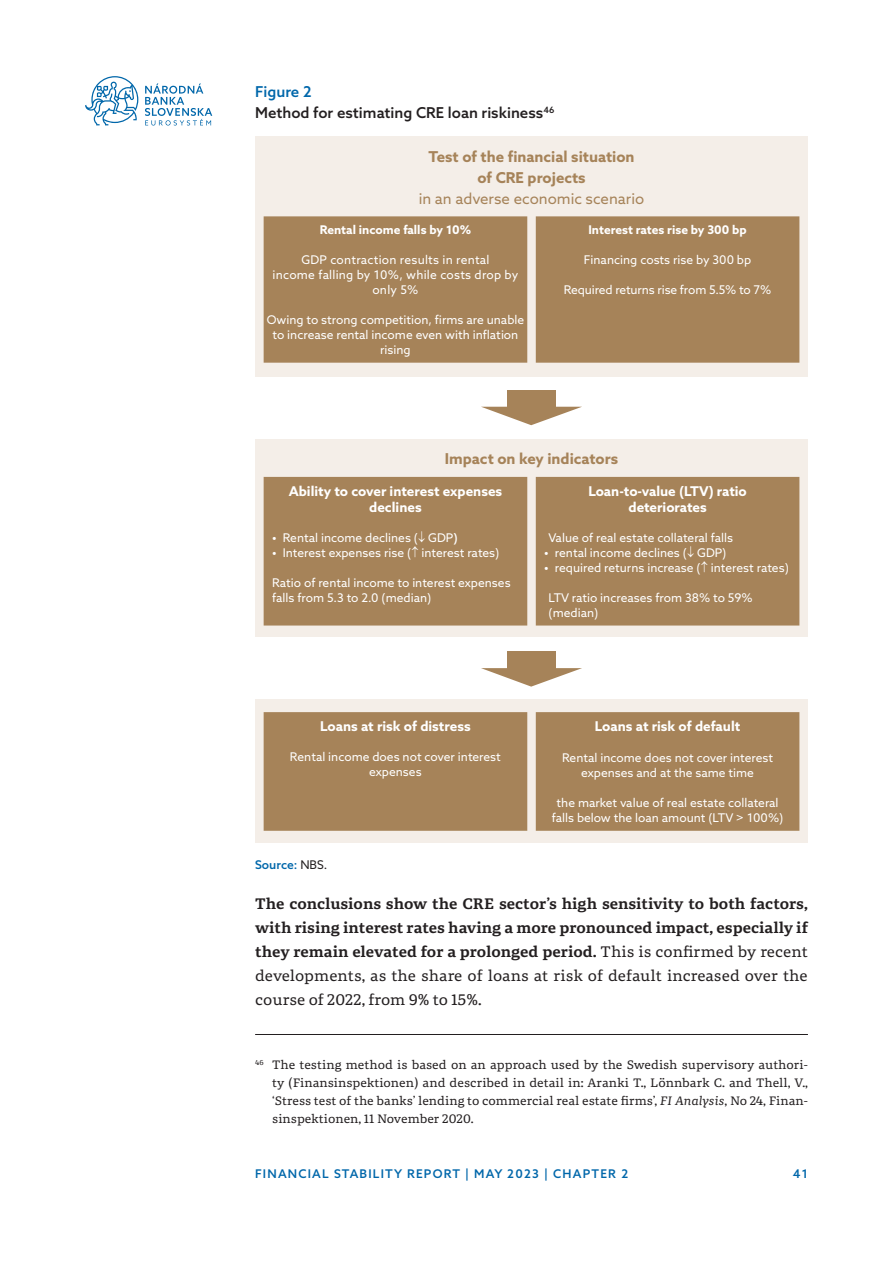
<style>
.page{position:relative;width:893px;height:1263px;background:#fff}
.page>*{position:absolute;margin:0;border:0;box-sizing:border-box;transform-origin:0 0}
.t1{font:15px/24px "Portada Text Sb";color:#231f20;text-align:justify}
.t2{font:15px/24px "Portada Text";color:#231f20}
.t3{font:700 15px/21px "Azo Sans";color:#a68359;text-align:center}
.t4{font:500 15px/21px "Azo Sans";color:#231f20}
.t5{font:15px "Azo Sans";color:#a68359}
.t6{font:700 13.5px/16.2px "Azo Sans";color:#fff;text-align:center}
.t7{font:12px/15px "Azo Sans";color:#fff;text-align:center}
.t8{font:12px/18px "Portada Text";color:#231f20;text-align:justify}
.t9{font:12px/15px "Azo Sans";letter-spacing:.02em;color:#fff;text-align:center}
.t10{font:500 12px "Azo Sans";letter-spacing:.1em;color:#0067aa}
.t11{font:700 12px "Azo Sans";color:#fff}
.s1{color:#0067aa}
.s2{font-weight:700}
.s3{font-weight:500}
.s4{font-weight:400;color:#231f20}
.s5{font-family:"Portada Text"}
.s6{font-style:italic}
</style>
<div class="page">
<svg style="left:145px;top:83px;width:67px;height:43px"></svg>
<svg style="left:85px;top:76px;width:53px;height:49px"></svg>
<div style="left:255px;top:136px;width:553px;height:241px;background:#f4eee8"></div>
<div style="left:255px;top:439px;width:553px;height:198px;background:#f4eee8"></div>
<div style="left:264px;top:216px;width:535px;height:147px;background:#a68359"></div>
<div style="left:264px;top:477px;width:535px;height:148px;background:#a68359"></div>
<div style="left:507px;top:390px;width:49px;height:25px;background:#a68359"></div>
<svg style="left:482px;top:407px;width:99px;height:18px"></svg>
<div style="left:255px;top:699px;width:553px;height:144px;background:#f4eee8"></div>
<div style="left:264px;top:712px;width:535px;height:119px;background:#a68359"></div>
<div style="left:507px;top:651px;width:49px;height:25px;background:#a68359"></div>
<svg style="left:481px;top:668px;width:101px;height:19px"></svg>
<hr style="left:255px;top:1034px;width:553px;height:1px;background:#231f20">
<p class="t4" style="left:255px;top:81px;width:301px"><span class="s1">Figure 2<br></span>Method for estimating CRE loan riskiness<sup>46</sup></p>
<p class="t3" style="left:428px;top:146px;width:208px">Test of the financial situation of CRE projects</p>
<p class="t5" style="left:419px;top:189px;width:227px">in an adverse economic scenario</p>
<p class="t11" style="left:320px;top:222px;width:153px">Rental income falls by 10%</p>
<p class="t9" style="left:273px;top:252px;width:247px">GDP contraction results in rental<br>income falling by 10%, while costs drop by only 5%</p>
<p class="t7" style="left:267px;top:312px;width:259px">Owing to strong competition, firms are unable to increase rental income even with inflation rising</p>
<p class="t11" style="left:588px;top:222px;width:160px">Interest rates rise by 300 bp</p>
<p class="t7" style="left:584px;top:252px;width:169px">Financing costs rise by 300 bp</p>
<p class="t7" style="left:564px;top:282px;width:209px">Required returns rise from 5.5% to 7%</p>
<p class="t3" style="left:445px;top:448px;width:175px">Impact on key indicators</p>
<p class="t6" style="left:289px;top:483px;width:215px">Ability to cover interest expenses declines</p>
<p class="t7" style="left:272px;top:530px;width:187px"><span class="s2">•</span> Rental income declines (↓ GDP<span class="s3">)</span></p>
<p class="t7" style="left:272px;top:545px;width:229px"><span class="s2">•</span> Interest expenses rise (↑ interest rates)</p>
<p class="t7" style="left:272px;top:575px;width:240px;text-align:left">Ratio of rental income to interest expenses falls from 5.3 to 2.0 (median)</p>
<p class="t6" style="left:588px;top:483px;width:160px">Loan-to-value (LTV) ratio deteriorates</p>
<p class="t7" style="left:549px;top:530px;width:186px">Value of real estate collateral falls</p>
<p class="t7" style="left:544px;top:545px;width:184px"><span class="s2">•</span> rental income declines (↓ GDP)</p>
<p class="t7" style="left:544px;top:560px;width:246px"><span class="s2">•</span> required returns increase (↑ interest rates)</p>
<p class="t7" style="left:549px;top:590px;width:206px;text-align:left">LTV ratio increases from 38% to 59% (median)</p>
<p class="t6" style="left:320px;top:718px;width:152px">Loans at risk of distress</p>
<p class="t7" style="left:290px;top:749px;width:212px">Rental income does not cover interest expenses</p>
<p class="t6" style="left:595px;top:718px;width:147px">Loans at risk of default</p>
<p class="t7" style="left:562px;top:750px;width:212px">Rental income does not cover interest expenses and at the same time</p>
<p class="t7" style="left:552px;top:795px;width:233px">the market value of real estate collateral falls below the loan amount (LTV &gt; 100%)</p>
<p class="t10" style="left:255px;top:857px;width:74px">Source: <span class="s4">NBS.</span></p>
<p class="t1" style="left:255px;top:891px;width:554px">The conclusions show the CRE sector’s high sensitivity to both factors, with rising interest rates having a more pronounced impact, especially if they remain elevated for a prolonged period. <span class="s5">This is confirmed by recent</span></p>
<p class="t2" style="left:255px;top:963px;width:554px">developments, as the share of loans at risk of default increased over the course of 2022, from 9% to 15%.</p>
<p class="t8" style="left:272px;top:1055px;width:537px;text-indent:-17px"><sup>46</sup> The testing method is based on an approach used by the Swedish supervisory authori&shy;ty (Finansinspektionen) and described in detail in: Aranki T., Lönnbark C. and Thell, V., ‘Stress test of the banks’ lending to commercial real estate firms’, <span class="s6">FI Analysis</span>, No 24, Finan&shy;sinspektionen, 11 November 2020.</p>
<p class="t10" style="left:255px;top:1166px;width:17px">Financia</p>
<p class="t10" style="left:322px;top:1166px;width:28px">l Stabi</p>
<p class="t10" style="left:373px;top:1166px;width:191px">lity RepoRt | May 2023 | chapt</p>
<p class="t10" style="left:600px;top:1166px;width:29px">er 2</p>
<p class="t10" style="left:793px;top:1166px;width:17px">41</p>
</div>
